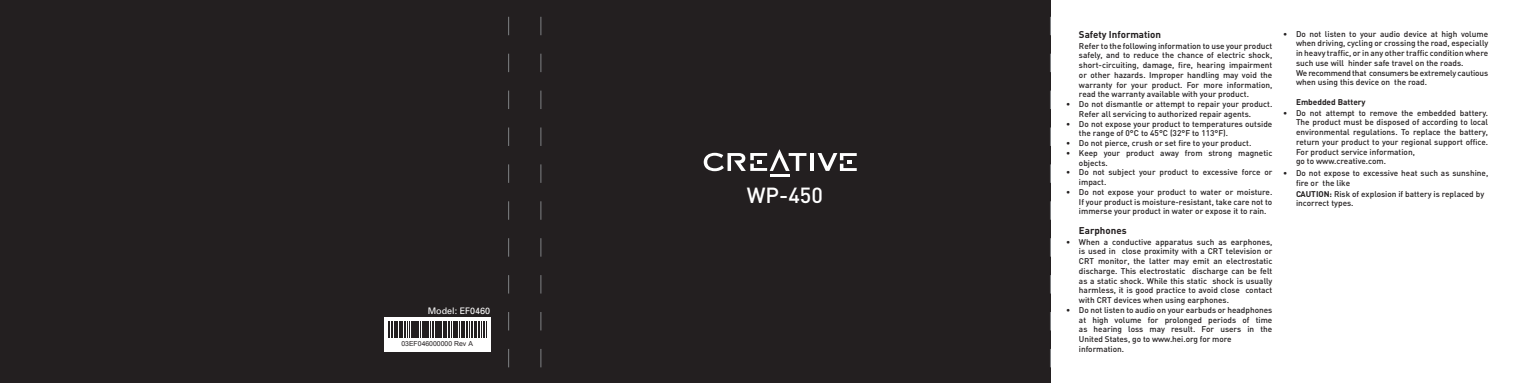
<style>
.page{position:relative;width:1518px;height:383px;background:#fff}
.page>*{position:absolute;margin:0;border:0;box-sizing:border-box;transform-origin:0 0}
.t1{font:500 21.6px "DIN";color:#fff}
.EN_Safety___Complian{font:700 9.75px "DIN";color:#231f20}
.t2{font:9px "Univers";color:#fff}
.EN_Safety___Complian-2{font:500 8.25px/9.8px "DIN";color:#231f20}
.EN_Safety___Complian-3{font:700 8.25px "DIN";color:#231f20}
.t3{font:6.9px "Arial";color:#231f20}
.s1{font-weight:700}
</style>
<div class="page">
<div style="left:0;top:0;width:1050px;height:383px;background:#231f20"></div>
<svg style="left:508px;top:16px;width:1px;height:352px"></svg>
<svg style="left:541px;top:17px;width:1px;height:351px"></svg>
<svg style="left:1050px;top:0;width:1px;height:383px"></svg>
<hr style="left:770px;top:174px;width:20px;height:3px;background:#fff">
<hr style="left:810px;top:153px;width:4px;height:18px;background:#fff">
<svg style="left:818px;top:153px;width:39px;height:18px"></svg>
<svg style="left:704px;top:149px;width:102px;height:22px"></svg>
<div style="left:384px;top:317px;width:106px;height:34px;background:#fff"></div>
<svg style="left:388px;top:321px;width:99px;height:17px"></svg>
<p class="t2" style="left:428px;top:305px;width:64px">Model: EF0460</p>
<p class="t3" style="left:401px;top:339px;width:73px">03EF046000000 Rev A</p>
<p class="t1" style="left:747px;top:181px;width:78px">WP-450</p>
<p class="EN_Safety___Complian" style="left:1079px;top:28px;width:84px">Safety Information</p>
<p class="EN_Safety___Complian-2" style="left:1079px;top:40px;width:195px;text-align:justify">Refer to the following information to use your product safely, and to reduce the chance of electric shock, short-circuiting, damage, fire, hearing impairment or other hazards. Improper handling may void the warranty for your product. For more information, read the warranty available with your product.</p>
<p class="EN_Safety___Complian-2" style="left:1079px;top:99px;width:195px;text-indent:-13px">• Do not dismantle or attempt to repair your product.<br>Refer all servicing to authorized repair agents.</p>
<p class="EN_Safety___Complian-2" style="left:1079px;top:118px;width:195px;text-indent:-13px">• Do not expose your product to temperatures outside the range of 0°C to 45°C (32°F to 113°F).</p>
<p class="EN_Safety___Complian-2" style="left:1066px;top:138px;width:187px">• Do not pierce, crush or set fire to your product.</p>
<p class="EN_Safety___Complian-2" style="left:1079px;top:148px;width:195px;text-indent:-13px">• Keep your product away from strong magnetic objects.</p>
<p class="EN_Safety___Complian-2" style="left:1079px;top:167px;width:195px;text-indent:-13px">• Do not subject your product to excessive force or impact.</p>
<p class="EN_Safety___Complian-2" style="left:1079px;top:187px;width:195px;text-align:justify;text-indent:-13px">• Do not expose your product to water or moisture.<br>If your product is moisture-resistant, take care not to immerse your product in water or expose it to rain.</p>
<p class="EN_Safety___Complian" style="left:1079px;top:224px;width:49px">Earphones</p>
<p class="EN_Safety___Complian-2" style="left:1079px;top:236px;width:195px;text-align:justify;text-indent:-13px">• When a conductive apparatus such as earphones, is used in close proximity with a CRT television or CRT monitor, the latter may emit an electrostatic discharge. This electrostatic discharge can be felt as a static shock. While this static shock is usually harmless, it is good practice to avoid close contact with CRT devices when using earphones.</p>
<p class="EN_Safety___Complian-2" style="left:1079px;top:304px;width:195px;text-indent:-13px">• Do not listen to audio on your earbuds or headphones at high volume for prolonged periods of time as hearing loss may result. For users in the United States, go to www.hei.org for more information.</p>
<p class="EN_Safety___Complian-2" style="left:1296px;top:28px;width:194px;text-indent:-13px">• Do not listen to your audio device at high volume when driving, cycling or crossing the road, especially in heavy traffic, or in any other traffic condition where such use will hinder safe travel on the roads.<br>We recommendthat consumersbe extremely cautious when using this device on the road.</p>
<p class="EN_Safety___Complian-3" style="left:1296px;top:96px;width:71px">Embedded Battery</p>
<p class="EN_Safety___Complian-2" style="left:1296px;top:107px;width:194px;text-align:justify;text-indent:-13px">• Do not attempt to remove the embedded battery.<br>The product must be disposed of according to local environmental regulations. To replace the battery, return your product to your regional support office.<br>For product service information,</p>
<p class="EN_Safety___Complian-2" style="left:1296px;top:156px;width:92px">go to www.creative.com.</p>
<p class="EN_Safety___Complian-2" style="left:1296px;top:168px;width:194px;text-indent:-13px">• Do not expose to excessive heat such as sunshine, fire or the like</p>
<p class="EN_Safety___Complian-2" style="left:1296px;top:188px;width:190px"><span class="s1">CAUTION:</span> Risk of explosion if battery is replaced by incorrect types.</p>
</div>
